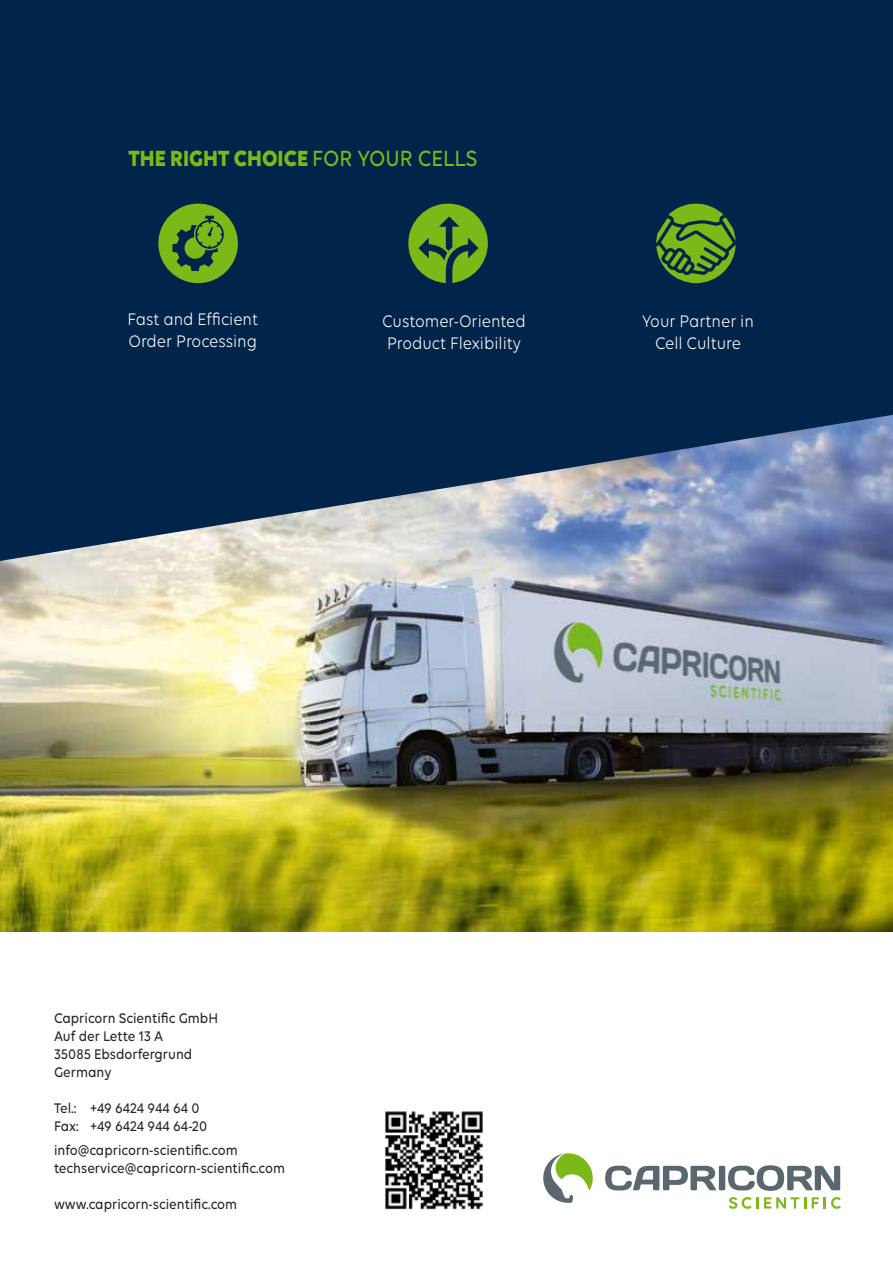
<style>
.page{position:relative;width:893px;height:1263px;background:#fff}
.page>*{position:absolute;margin:0;border:0;box-sizing:border-box;transform-origin:0 0}
.t1{font:700 23.7px "Volte";color:#7cb817;scale:.9 1}
.t2{font:18px/21.6px "Volte";color:#fff;scale:.9 1}
.t3{font:500 15px/18px "Volte";color:#252523;scale:.9 1}
.s1{font-weight:500}
</style>
<div class="page">
<img style="left:0;top:561px;width:893px;height:371px">
<svg style="left:0;top:0;width:893px;height:561px;background:#16365a"></svg>
<svg style="left:543px;top:1153px;width:50px;height:50px"></svg>
<svg style="left:729px;top:1197px;width:29px;height:12px"></svg>
<svg style="left:764px;top:1197px;width:42px;height:11px"></svg>
<svg style="left:812px;top:1197px;width:29px;height:12px"></svg>
<svg style="left:605px;top:1165px;width:235px;height:26px"></svg>
<svg style="left:158px;top:204px;width:80px;height:79px;background:#4e8129"></svg>
<svg style="left:408px;top:204px;width:80px;height:79px;background:#4f8229"></svg>
<svg style="left:656px;top:204px;width:80px;height:79px;background:#45772d"></svg>
<img style="left:385px;top:1111px;width:98px;height:99px">
<h1 class="t1" style="left:128px;top:144px;width:389px">THE RIGHT CHOICE <span class="s1">FOR YOUR CELLS</span></h1>
<p class="t2" style="left:128px;top:308px;width:147px">Fast and Efficient<br>Order Processing</p>
<p class="t2" style="left:382px;top:310px;width:161px">Customer-Oriented<br>Product Flexibility</p>
<p class="t2" style="left:642px;top:310px;width:126px;text-align:center">Your Partner in<br>Cell Culture</p>
<p class="t3" style="left:54px;top:1008px;width:184px">Capricorn Scientific GmbH<br>Auf der Lette 13 A<br>35085 Ebsdorfergrund<br>Germany</p>
<p class="t3" style="left:54px;top:1098px;width:172px">Tel.: +49 6424 944 64 0<br>Fax: +49 6424 944 64-20</p>
<p class="t3" style="left:54px;top:1140px;width:258px">info@capricorn-scientific.com techservice@capricorn-scientific.com</p>
<p class="t3" style="left:54px;top:1194px;width:205px">www.capricorn-scientific.com</p>
</div>
